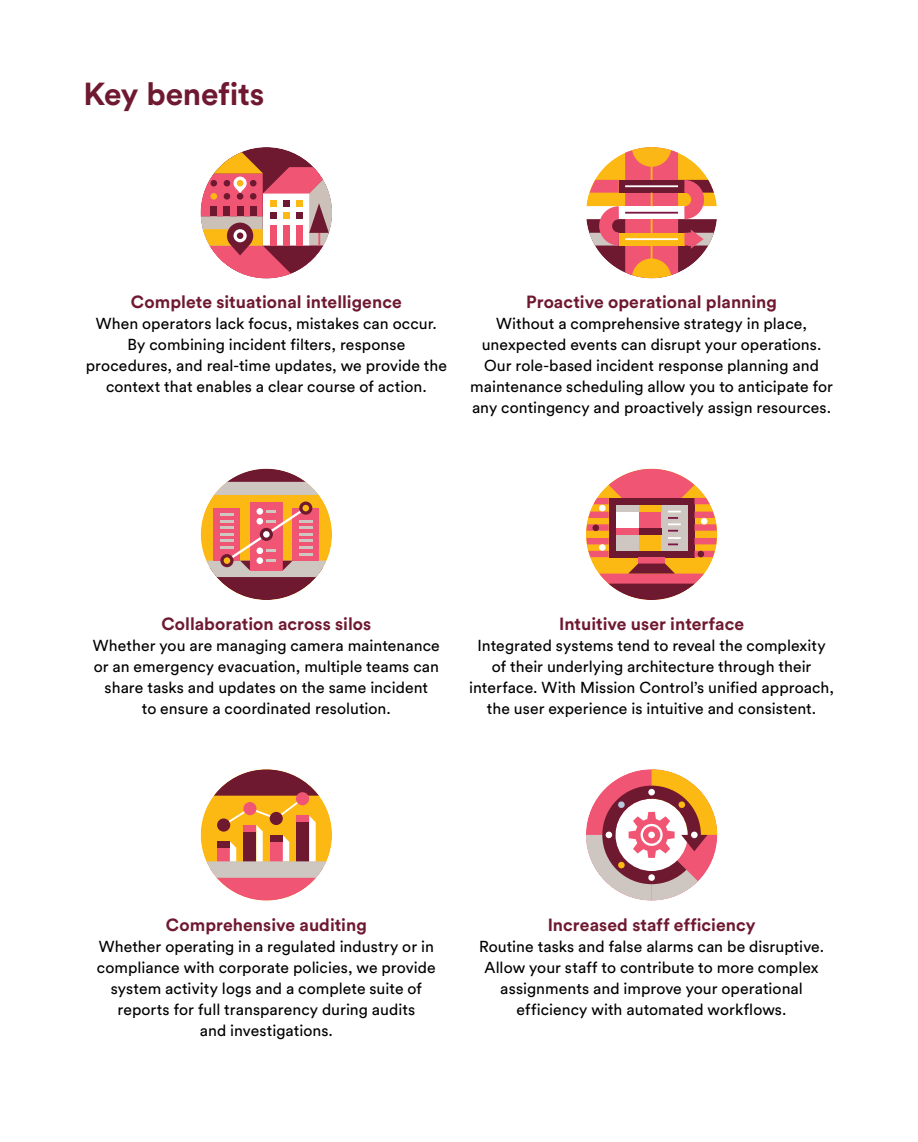
<style>
.page{position:relative;width:918px;height:1142px;background:#fff}
.page>*{position:absolute;margin:0;border:0;box-sizing:border-box;transform-origin:0 0}
.t1{font:700 31.5px "Circular Pro";letter-spacing:-.005em;color:#6f1931}
.t2{font:700 17.5px "Circular Pro";letter-spacing:.005em;color:#6f1931}
.t3{font:15.75px/21px "Circular Pro";letter-spacing:.005em;color:#000;text-align:center}
</style>
<div class="page">
<div style="left:201px;top:469px;width:131px;height:131px;background:#fdb913;border-radius:50%"></div>
<div style="left:250px;top:501px;width:33px;height:69px;background:#f05674"></div>
<svg style="left:206px;top:507px;width:120px;height:93px"></svg>
<svg style="left:299px;top:501px;width:13px;height:13px"></svg>
<div style="left:302px;top:505px;width:7px;height:6px;background:#fdb913;border-radius:50%"></div>
<svg style="left:220px;top:554px;width:13px;height:13px"></svg>
<div style="left:224px;top:557px;width:6px;height:7px;background:#fdb913;border-radius:50%"></div>
<svg style="left:214px;top:469px;width:105px;height:26px"></svg>
<svg style="left:200px;top:152px;width:132px;height:126px"></svg>
<svg style="left:586px;top:147px;width:131px;height:131px"></svg>
<svg style="left:585px;top:469px;width:132px;height:131px"></svg>
<div style="left:608px;top:498px;width:86px;height:59px;background:#6f1931"></div>
<div style="left:616px;top:534px;width:22px;height:17px;background:#cdc6c1"></div>
<div style="left:638px;top:534px;width:23px;height:17px;background:#fdb913"></div>
<div style="left:661px;top:505px;width:27px;height:46px;background:#cdc6c1"></div>
<svg style="left:668px;top:537px;width:12px;height:8px"></svg>
<svg style="left:694px;top:538px;width:22px;height:6px"></svg>
<svg style="left:694px;top:551px;width:20px;height:6px"></svg>
<svg style="left:586px;top:538px;width:22px;height:6px"></svg>
<svg style="left:588px;top:551px;width:20px;height:6px"></svg>
<svg style="left:586px;top:469px;width:130px;height:62px"></svg>
<div style="left:592px;top:524px;width:7px;height:7px;background:#6f1931;border-radius:50%"></div>
<div style="left:697px;top:551px;width:7px;height:6px;background:#6f1931;border-radius:50%"></div>
<div style="left:599px;top:544px;width:6px;height:7px;background:#fff;border-radius:50%"></div>
<div style="left:638px;top:557px;width:26px;height:6px;background:#f05674"></div>
<div style="left:638px;top:505px;width:23px;height:6px;background:#fdb913"></div>
<div style="left:616px;top:505px;width:22px;height:6px;background:#cdc6c1"></div>
<div style="left:638px;top:528px;width:23px;height:6px;background:#6f1931"></div>
<div style="left:616px;top:528px;width:22px;height:6px;background:#f05674"></div>
<svg style="left:599px;top:563px;width:105px;height:37px"></svg>
<svg style="left:586px;top:769px;width:131px;height:131px"></svg>
<div style="left:200px;top:769px;width:132px;height:131px;background:#fdb913;border-radius:50%"></div>
<svg style="left:206px;top:769px;width:120px;height:131px"></svg>
<div style="left:296px;top:792px;width:13px;height:13px;background:#f05674;border-radius:50%"></div>
<h1 class="t1" style="left:83px;top:73px;width:182px">Key benefits</h1>
<p class="t2" style="left:131px;top:290px;width:272px">Complete situational intelligence</p>
<p class="t3" style="left:86px;top:312px;width:362px">When operators lack focus, mistakes can occur.<br>By combining incident filters, response procedures, and real-time updates, we provide the context that enables a clear course of action.</p>
<p class="t2" style="left:526px;top:290px;width:252px">Proactive operational planning</p>
<p class="t3" style="left:470px;top:312px;width:364px">Without a comprehensive strategy in place, unexpected events can disrupt your operations.<br>Our role-based incident response planning and maintenance scheduling allow you to anticipate for any contingency and proactively assign resources.</p>
<p class="t2" style="left:161px;top:611px;width:211px">Collaboration across silos</p>
<p class="t3" style="left:93px;top:634px;width:348px">Whether you are managing camera maintenance or an emergency evacuation, multiple teams can share tasks and updates on the same incident<br>to ensure a coordinated resolution.</p>
<p class="t2" style="left:559px;top:611px;width:186px">Intuitive user interface</p>
<p class="t3" style="left:469px;top:634px;width:366px">Integrated systems tend to reveal the complexity of their underlying architecture through their interface. With Mission Control’s unified approach, the user experience is intuitive and consistent.</p>
<p class="t2" style="left:166px;top:912px;width:202px">Comprehensive auditing</p>
<p class="t3" style="left:97px;top:934px;width:340px">Whether operating in a regulated industry or in compliance with corporate policies, we provide system activity logs and a complete suite of reports for full transparency during audits<br>and investigations.</p>
<p class="t2" style="left:547px;top:912px;width:209px">Increased staff efficiency</p>
<p class="t3" style="left:479px;top:934px;width:346px">Routine tasks and false alarms can be disruptive.<br>Allow your staff to contribute to more complex assignments and improve your operational efficiency with automated workflows.</p>
</div>
